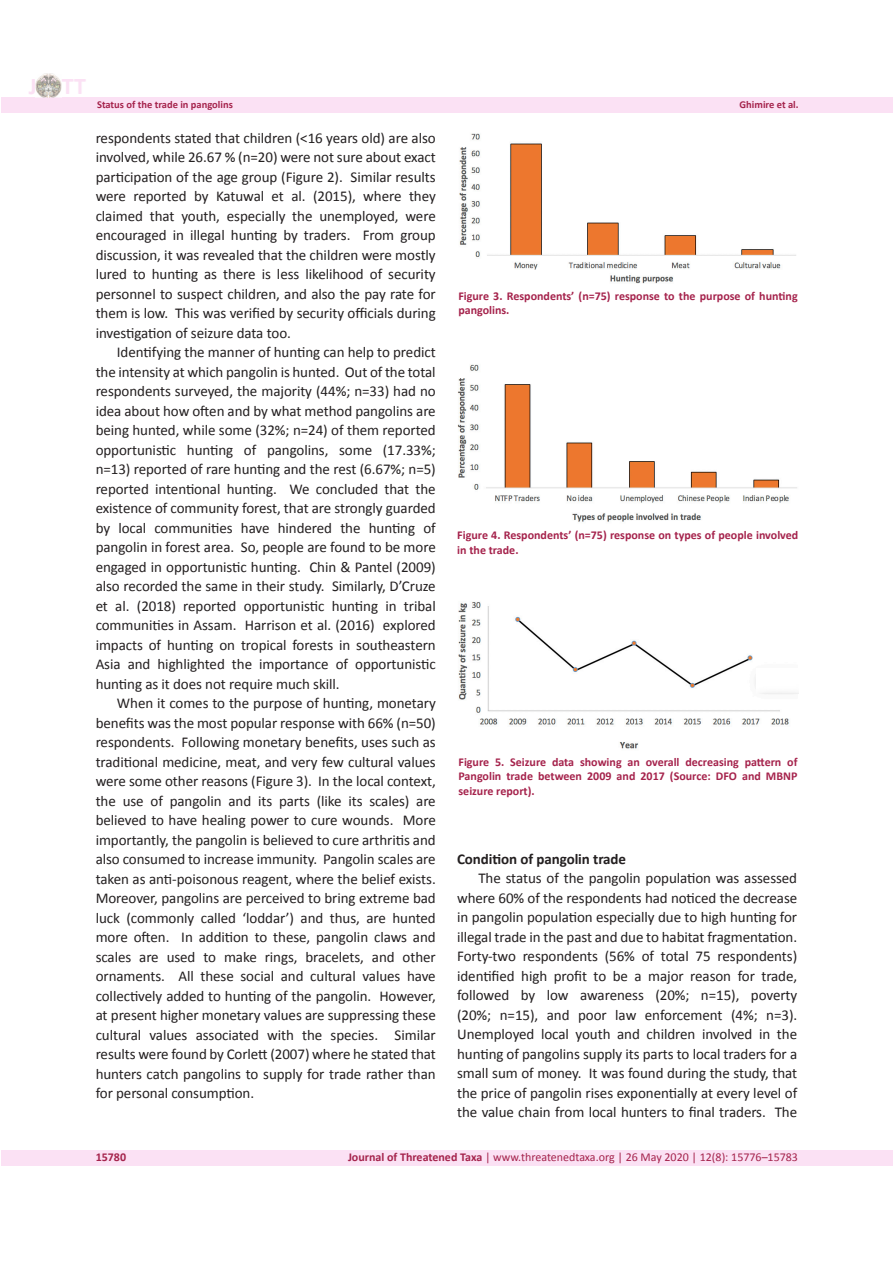
<style>
.page{position:relative;width:893px;height:1263px;background:#fff}
.page>*{position:absolute;margin:0;border:0;box-sizing:border-box;transform-origin:0 0}
.t1{font:700 24px "Calibri";color:#fbe1f4}
.t2{font:15px/19.5px "Calibri";letter-spacing:-.005em;color:#231f20;text-align:justify}
.t3{font:700 15px "Calibri";color:#231f20}
.t4{font:700 12px/14.4px "Calibri";color:#a5234c}
.t5{font:12px "Calibri 2";color:#a5234c}
.t6{font:10.5px "Calibri Bold 2";color:#a5234c}
.s1{font-family:"Calibri Bold 2";font-weight:400}
.s2{font-family:"Calibri 2"}
.s3{font-family:"Calibri Bold 2"}
</style>
<div class="page">
<div style="left:1px;top:97px;width:891px;height:15px;background:#fbe1f4"></div>
<div style="left:1px;top:1150px;width:892px;height:16px;background:#fbe1f4"></div>
<img style="left:36px;top:73px;width:25px;height:25px">
<img style="left:458px;top:602px;width:340px;height:147px">
<img style="left:459px;top:133px;width:337px;height:151px">
<img style="left:457px;top:364px;width:340px;height:158px">
<img style="left:757px;top:669px;width:41px;height:24px">
<h1 class="t1" style="left:29px;top:70px;width:59px"><span class="s1">J</span> TT</h1>
<p class="t6" style="left:97px;top:98px;width:137px">Status of the trade in pangolins</p>
<p class="t6" style="left:740px;top:98px;width:61px">Ghimire et al.</p>
<p class="t2" style="left:96px;top:128px;width:342px"><span class="s2">respondents stated that children (&lt;16 years old) are also </span>involved, while 26.67 % (n=20) were not sure about exact participation of the age group (Figure 2). Similar results <span class="s2">were reported by Katuwal et al. (2015), where they claimed that youth, especially the unemployed, were </span>encouraged in illegal hunting by traders. From group discussion, it was revealed that the children were mostly lured to hunting as there is less likelihood of security <span class="s2">personnel to suspect children, and also the pay rate for </span>them is low. This was verified by security officials during investigation of seizure data too.</p>
<p class="t2" style="left:96px;top:343px;width:342px;text-indent:21px">Identifying the manner of hunting can help to predict <span class="s2">the intensity at which pangolin is hunted. Out of the total </span>respondents surveyed, the majority (44%; n=33) had no idea about how often and by what method pangolins are being hunted, while some (32%; n=24) of them reported opportunistic hunting of pangolins, some (17.33%; n=13) reported of rare hunting and the rest (6.67%; n=5) reported intentional hunting. We concluded that the <span class="s2">existence of community forest, that are strongly guarded </span>by local communities have hindered the hunting of <span class="s2">pangolin in forest area. So, people are found to be more </span>engaged in opportunistic hunting. Chin &amp; Pantel (2009) also recorded the same in their study. Similarly, D’Cruze et al. (2018) reported opportunistic hunting in tribal communities in Assam. Harrison et al. (2016) explored impacts of hunting on tropical forests in southeastern Asia and highlighted the importance of opportunistic hunting as it does not require much skill.</p>
<p class="t2" style="left:96px;top:694px;width:342px;text-indent:21px">When it comes to the purpose of hunting, monetary benefits was the most popular response with 66% (n=50) respondents. Following monetary benefits, uses such as traditional medicine, meat, and very few cultural values <span class="s2">were some other reasons (Figure 3). In the local context, the use of pangolin and its parts (like its scales) are </span>believed to have healing power to cure wounds. More importantly, the pangolin is believed to cure arthritis and <span class="s2">also consumed to increase immunity. Pangolin scales are </span>taken as anti-poisonous reagent, where the belief exists.<br>Moreover, pangolins are perceived to bring extreme bad <span class="s2">luck (commonly called ‘loddar’) and thus, are hunted </span>more often. In addition to these, pangolin claws and <span class="s2">scales are used to make rings, bracelets, and other </span>ornaments. All these social and cultural values have collectively added to hunting of the pangolin. However, at present higher monetary values are suppressing these cultural values associated with the species. Similar results were found by Corlett (2007) where he stated that <span class="s2">hunters catch pangolins to supply for trade rather than </span>for personal consumption.</p>
<p class="t4" style="left:458px;top:289px;width:341px">Figure 3. Respondents’ (n=75) response to the purpose of hunting pangolins.</p>
<p class="t4" style="left:457px;top:528px;width:343px">Figure 4. Respondents’ (n=75) response on types of people involved in the trade.</p>
<p class="t4" style="left:458px;top:755px;width:341px;text-align:justify">Figure 5. Seizure data showing an overall decreasing pattern of Pangolin trade between 2009 and 2017 (Source: DFO and MBNP seizure report).</p>
<p class="t3" style="left:457px;top:849px;width:171px">Condition of pangolin trade</p>
<p class="t2" style="left:457px;top:869px;width:342px;text-indent:21px">The status of the pangolin population was assessed where 60% of the respondents had noticed the decrease in pangolin population especially due to high hunting for illegal trade in the past and due to habitat fragmentation.<br><span class="s2">Forty-two respondents (56% of total 75 respondents) </span>identified high profit to be a major reason for trade, followed by low awareness (20%; n=15), poverty (20%; n=15), and poor law enforcement (4%; n=3).<br>Unemployed local youth and children involved in the hunting of pangolins supply its parts to local traders for a <span class="s2">small sum of money. It was found during the study, that </span>the price of pangolin rises exponentially at every level of the value chain from local hunters to final traders. The</p>
<p class="t4" style="left:96px;top:1149px;width:32px">15780</p>
<p class="t5" style="left:348px;top:1150px;width:452px"><span class="s3">Journal of Threatened Taxa</span> | www.threatenedtaxa.org | 26 May 2020 | 12(8): 15776–15783</p>
</div>
